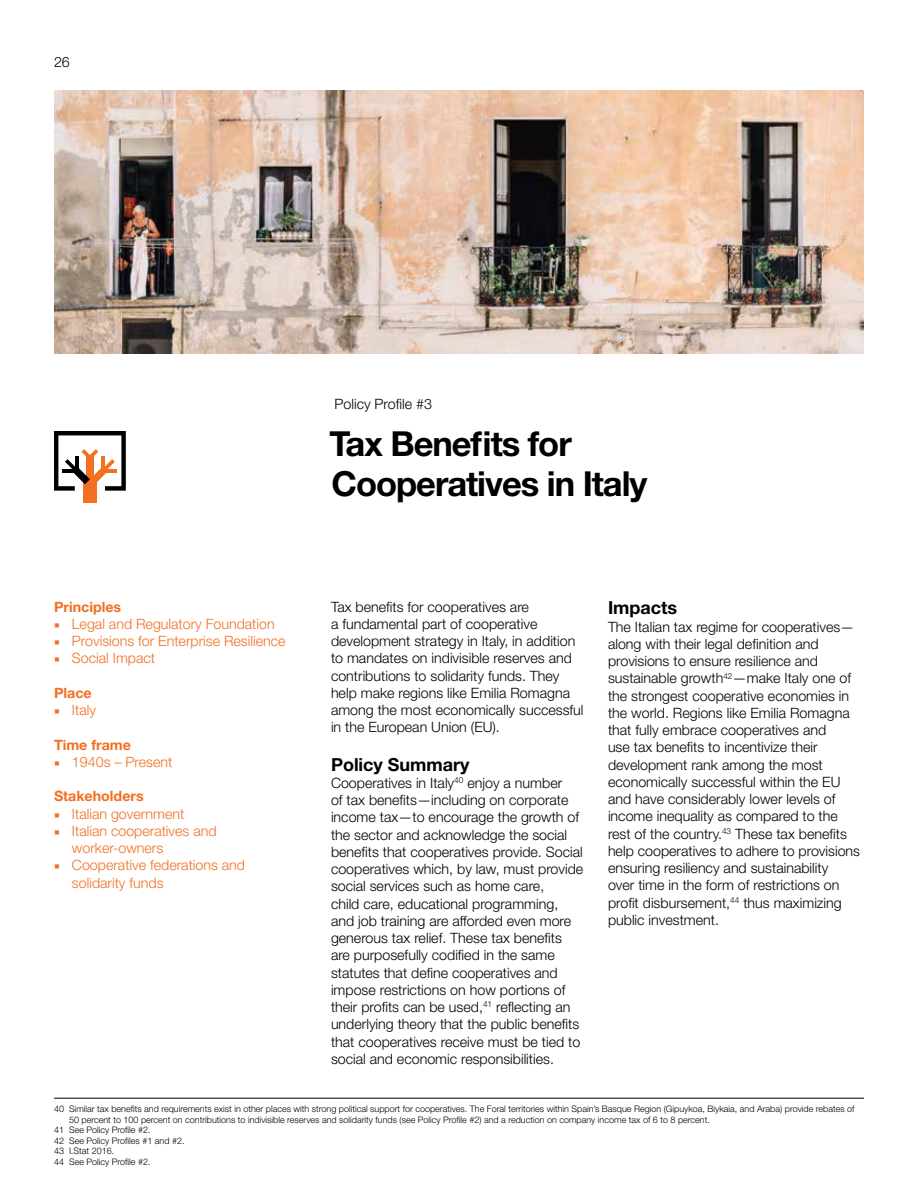
<style>
.page{position:relative;width:918px;height:1188px;background:#fff}
.page>*{position:absolute;margin:0;border:0;box-sizing:border-box;transform-origin:0 0}
.t1{font:700 34.5px/40.5px "Helvetica Neue LT Std";letter-spacing:-.03em;color:#000}
.t2{font:700 18px "Helvetica Neue LT Std";color:#000}
.t3{font:300 14.25px/17.2px "Helvetica Neue LT Std";color:#000}
.t4{font:300 14.25px/17.2px "Helvetica Neue LT Std";color:#f36f21}
.t5{font:700 14.25px "Helvetica Neue LT Std";color:#f36f21}
.t6{font:300 9px "Helvetica Neue LT Std";color:#000}
.s1{font-family:"Minion Pro";font-weight:400}
</style>
<div class="page">
<img style="left:54px;top:90px;width:810px;height:263px">
<hr style="left:54px;top:1098px;width:810px;height:1px;background:#000">
<div style="left:83px;top:479px;width:14px;height:24px;background:#f36f21"></div>
<svg style="left:54px;top:431px;width:72px;height:60px"></svg>
<p class="t3" style="left:54px;top:53px;width:17px">26</p>
<p class="t5" style="left:54px;top:598px;width:69px">Principles</p>
<p class="t4" style="left:54px;top:615px;width:222px"><span class="s1">■</span> Legal and Regulatory Foundation</p>
<p class="t4" style="left:54px;top:632px;width:233px"><span class="s1">■</span> Provisions for Enterprise Resilience</p>
<p class="t4" style="left:54px;top:649px;width:103px"><span class="s1">■</span> Social Impact</p>
<p class="t5" style="left:54px;top:684px;width:39px">Place</p>
<p class="t4" style="left:54px;top:701px;width:44px"><span class="s1">■</span> Italy</p>
<p class="t5" style="left:54px;top:736px;width:78px">Time frame</p>
<p class="t4" style="left:54px;top:753px;width:120px"><span class="s1">■</span> 1940s – Present</p>
<p class="t5" style="left:54px;top:788px;width:91px">Stakeholders</p>
<p class="t4" style="left:54px;top:805px;width:132px"><span class="s1">■</span> Italian government</p>
<p class="t4" style="left:72px;top:822px;width:146px;text-indent:-18px"><span class="s1">■</span> Italian cooperatives and worker-owners</p>
<p class="t4" style="left:72px;top:856px;width:175px;text-indent:-18px"><span class="s1">■</span> Cooperative federations and solidarity funds</p>
<p class="t3" style="left:335px;top:395px;width:99px">Policy Profile #3</p>
<h1 class="t1" style="left:329px;top:422px;width:320px">Tax Benefits for<br>Cooperatives in Italy</h1>
<p class="t3" style="left:331px;top:598px;width:254px">Tax benefits for cooperatives are<br>a fundamental part of cooperative development strategy in Italy, in addition to mandates on indivisible reserves and contributions to solidarity funds. They help make regions like Emilia Romagna among the most economically successful in the European Union (EU).</p>
<p class="t2" style="left:331px;top:753px;width:140px">Policy Summary</p>
<p class="t3" style="left:331px;top:774px;width:254px">Cooperatives in Italy<sup>40</sup> enjoy a number<br>of tax benefits—including on corporate income tax—to encourage the growth of the sector and acknowledge the social benefits that cooperatives provide. Social cooperatives which, by law, must provide social services such as home care,<br>child care, educational programming, and job training are afforded even more generous tax relief. These tax benefits are purposefully codified in the same statutes that define cooperatives and impose restrictions on how portions of their profits can be used,<sup>41</sup> reflecting an underlying theory that the public benefits that cooperatives receive must be tied to social and economic responsibilities.</p>
<p class="t2" style="left:608px;top:597px;width:71px">Impacts</p>
<p class="t3" style="left:608px;top:618px;width:254px">The Italian tax regime for cooperatives— along with their legal definition and provisions to ensure resilience and sustainable growth<sup>42</sup>—make Italy one of the strongest cooperative economies in the world. Regions like Emilia Romagna that fully embrace cooperatives and<br>use tax benefits to incentivize their development rank among the most economically successful within the EU and have considerably lower levels of income inequality as compared to the rest of the country.<sup>43</sup> These tax benefits help cooperatives to adhere to provisions ensuring resiliency and sustainability<br>over time in the form of restrictions on profit disbursement,<sup>44</sup> thus maximizing public investment.</p>
<p class="t6" style="left:54px;top:1103px;width:802px">40 Similar tax benefits and requirements exist in other places with strong political support for cooperatives. The Foral territories within Spain’s Basque Region (Gipuykoa, Biykaia, and Araba) provide rebates of</p>
<p class="t6" style="left:69px;top:1114px;width:642px">50 percent to 100 percent on contributions to indivisible reserves and solidarity funds (see Policy Profile #2) and a reduction on company income tax of 6 to 8 percent.</p>
<p class="t6" style="left:54px;top:1124px;width:98px">41 See Policy Profile #2.</p>
<p class="t6" style="left:54px;top:1135px;width:132px">42 See Policy Profiles #1 and #2.</p>
<p class="t6" style="left:54px;top:1145px;width:62px">43 I.Stat 2016.</p>
<p class="t6" style="left:54px;top:1156px;width:98px">44 See Policy Profile #2.</p>
</div>
